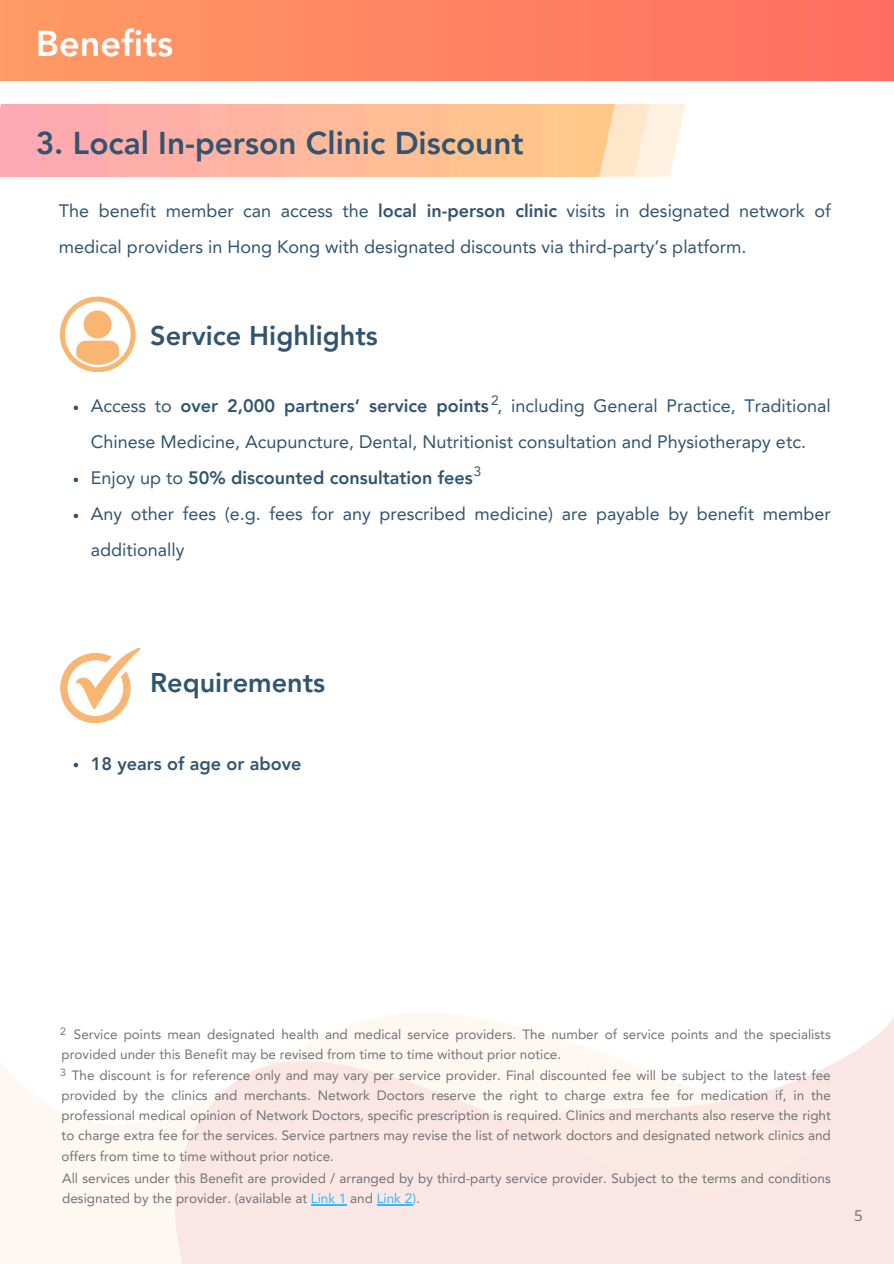
<style>
.page{position:relative;width:894px;height:1264px;background:#fff}
.page>*{position:absolute;margin:0;border:0;box-sizing:border-box;transform-origin:0 0}
.t1{font:800 36px "Avenir LT Pro";color:#fff}
.t2{font:800 31.5px "Avenir LT Pro";color:#315470}
.t3{font:800 27px "Avenir LT Pro";color:#315470}
.t4{font:18px/36px "Avenir LT Pro";color:#315470}
.t5{font:800 18px "Avenir LT Pro";color:#315470}
.t6{font:15px "Noto Sans";color:#737373}
.t7{font:13.5px/20.2px "Avenir LT Pro";color:#737373}
.t8{font:13.5px "Avenir LT Pro";color:#315470}
.t9{font:10.5px "Avenir LT Pro";color:#737373}
.s1{font-weight:800}
.s2{color:#38b6ff}
</style>
<div class="page">
<svg style="left:0;top:1062px;width:134px;height:201px;fill:#fef8f3"></svg>
<svg style="left:134px;top:1012px;width:759px;height:251px;fill:#fae6e4"></svg>
<img style="left:0;top:105px;width:685px;height:71px">
<svg style="left:74px;top:405px;width:4px;height:5px"></svg>
<svg style="left:74px;top:477px;width:4px;height:5px"></svg>
<svg style="left:74px;top:513px;width:4px;height:5px"></svg>
<svg style="left:74px;top:762px;width:4px;height:5px"></svg>
<hr style="left:311px;top:1204px;width:35px;height:1px;background:#38b6ff">
<hr style="left:376px;top:1204px;width:36px;height:1px;background:#38b6ff">
<svg style="left:60px;top:647px;width:81px;height:76px"></svg>
<svg style="left:60px;top:296px;width:75px;height:76px"></svg>
<div style="left:0;top:0;width:893px;height:81px;background:linear-gradient(to right,#ff9b64,#ff6d62)"></div>
<h1 class="t1" style="left:36px;top:28px;width:139px">Benefits</h1>
<h2 class="t2" style="left:36px;top:130px;width:489px">3. Local In-person Clinic Discount</h2>
<h3 class="t4" style="left:59px;top:194px;width:773px">The benefit member can access the <span class="s1">local in-person clinic</span> visits in designated network of medical providers in Hong Kong with designated discounts via third-party’s platform.</h3>
<h3 class="t3" style="left:150px;top:325px;width:229px">Service Highlights</h3>
<p class="t8" style="left:491px;top:395px;width:9px">2</p>
<p class="t4" style="left:91px;top:390px;width:741px">Access to <span class="s1">over 2,000 partners’ service points</span> , including General Practice, Traditional Chinese Medicine, Acupuncture, Dental, Nutritionist consultation and Physiotherapy etc.<br>Enjoy up to <span class="s1">50% discounted consultation fees<br></span>Any other fees (e.g. fees for any prescribed medicine) are payable by benefit member additionally</p>
<p class="t8" style="left:473px;top:466px;width:9px">3</p>
<h3 class="t3" style="left:150px;top:671px;width:177px">Requirements</h3>
<h3 class="t5" style="left:91px;top:756px;width:212px">18 years of age or above</h3>
<p class="t9" style="left:60px;top:1026px;width:7px">2</p>
<p class="t9" style="left:60px;top:1067px;width:7px">3</p>
<p class="t7" style="left:62px;top:1025px;width:770px;text-indent:12px">Service points mean designated health and medical service providers. The number of service points and the specialists provided under this Benefit may be revised from time to time without prior notice.</p>
<p class="t7" style="left:62px;top:1066px;width:770px;text-align:justify;text-indent:10px">The discount is for reference only and may vary per service provider. Final discounted fee will be subject to the latest fee provided by the clinics and merchants. Network Doctors reserve the right to charge extra fee for medication if, in the professional medical opinion of Network Doctors, specific prescription is required. Clinics and merchants also reserve the right to charge extra fee for the services. Service partners may revise the list of network doctors and designated network clinics and offers from time to time without prior notice.</p>
<p class="t7" style="left:62px;top:1169px;width:770px">All services under this Benefit are provided / arranged by by third-party service provider. Subject to the terms and conditions designated by the provider. (available at <span class="s2">Link 1</span> and <span class="s2">Link 2)</span>.</p>
<p class="t6" style="left:853px;top:1204px;width:10px">5</p>
</div>
